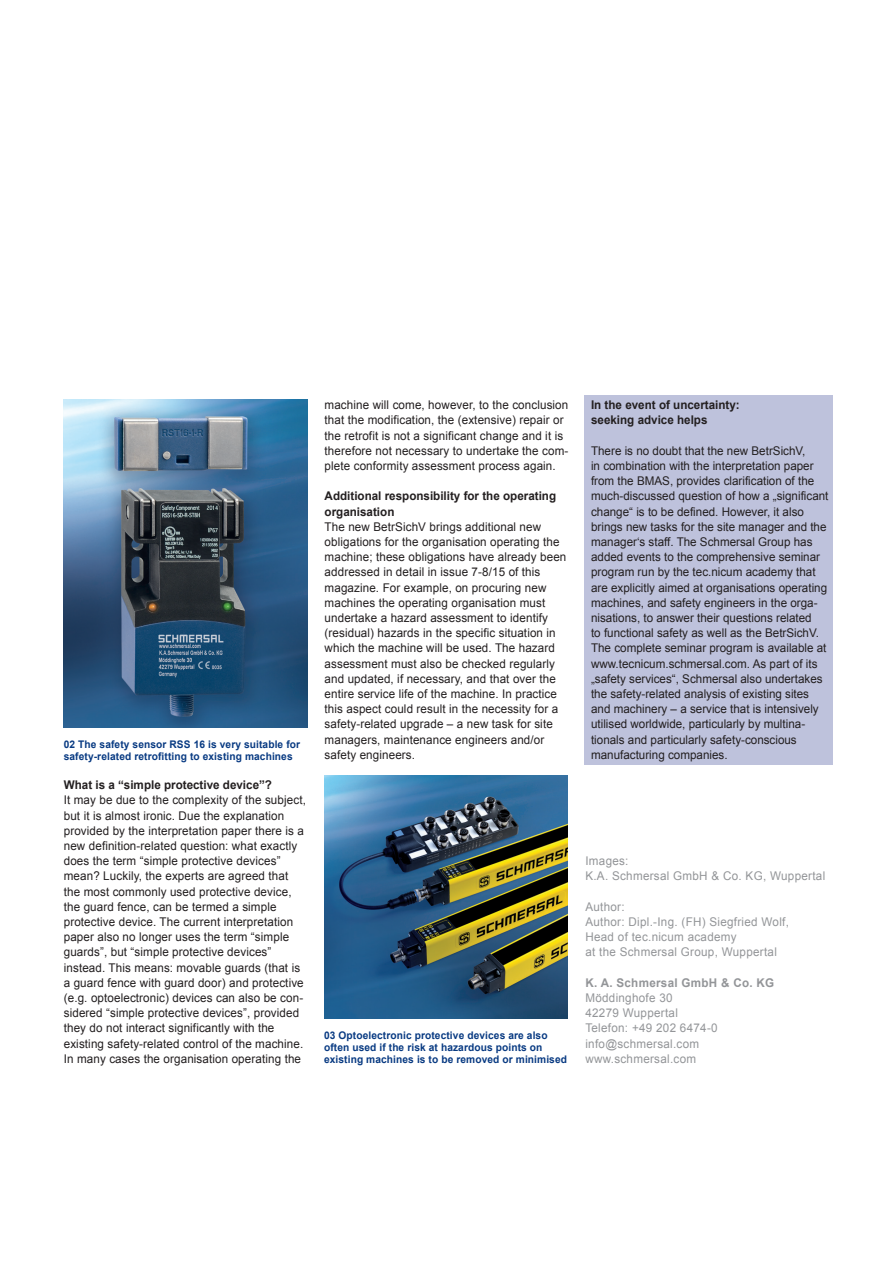
<style>
.page{position:relative;width:893px;height:1263px;background:#fff}
.page>*{position:absolute;margin:0;border:0;box-sizing:border-box;transform-origin:0 0}
.t1{font:12px/15.1px "Arial";letter-spacing:.01em;color:#231f20}
.t2{font:12px/15.1px "Arial";letter-spacing:.025em;color:#939598}
.t3{font:700 12px/15.1px "Arial";color:#231f20}
.t4{font:700 12px "Arial";letter-spacing:.025em;color:#939598}
.t5{font:700 10.5px/12px "Arial";letter-spacing:.01em;color:#083a82}
</style>
<div class="page">
<div style="left:584px;top:395px;width:249px;height:370px;background:#bec2dc"></div>
<img style="left:324px;top:776px;width:244px;height:242px">
<img style="left:64px;top:400px;width:243px;height:327px">
<p class="t5" style="left:64px;top:738px;width:238px">02 The safety sensor RSS 16 is very suitable for safety-related retrofitting to existing machines</p>
<p class="t3" style="left:64px;top:778px;width:210px">What is a “simple protective device”?</p>
<p class="t1" style="left:64px;top:793px;width:244px">It may be due to the complexity of the subject, but it is almost ironic. Due the explanation provided by the interpretation paper there is a new definition-related question: what exactly does the term “simple protective devices” mean? Luckily, the experts are agreed that the most commonly used protective device, the guard fence, can be termed a simple protective device. The current interpretation paper also no longer uses the term “simple guards”, but “simple protective devices” instead. This means: movable guards (that is a guard fence with guard door) and protective (e.g. optoelectronic) devices can also be con&shy;sidered “simple protective devices”, provided they do not interact significantly with the existing safety-related control of the machine.<br>In many cases the organisation operating the</p>
<p class="t1" style="left:325px;top:398px;width:245px">machine will come, however, to the conclusion that the modification, the (extensive) repair or the retrofit is not a significant change and it is therefore not necessary to undertake the com&shy;plete conformity assessment process again.</p>
<p class="t3" style="left:325px;top:489px;width:233px">Additional responsibility for the operating organisation</p>
<p class="t1" style="left:325px;top:519px;width:243px">The new BetrSichV brings additional new obligations for the organisation operating the machine; these obligations have already been addressed in detail in issue 7-8/15 of this magazine. For example, on procuring new machines the operating organisation must undertake a hazard assessment to identify (residual) hazards in the specific situation in which the machine will be used. The hazard assessment must also be checked regularly and updated, if necessary, and that over the entire service life of the machine. In practice this aspect could result in the necessity for a safety-related upgrade – a new task for site managers, maintenance engineers and/or safety engineers.</p>
<p class="t3" style="left:591px;top:398px;width:150px">In the event of uncertainty: seeking advice helps</p>
<p class="t1" style="left:591px;top:443px;width:239px">There is no doubt that the new BetrSichV,<br>in combination with the interpretation paper from the BMAS, provides clarification of the much-discussed question of how a „significant change“ is to be defined. However, it also brings new tasks for the site manager and the manager‘s staff. The Schmersal Group has added events to the comprehensive seminar program run by the tec.nicum academy that are explicitly aimed at organisations operating machines, and safety engineers in the orga&shy;nisations, to answer their questions related<br>to functional safety as well as the BetrSichV.<br>The complete seminar program is available at www.tecnicum.schmersal.com. As part of its „safety services“, Schmersal also undertakes the safety-related analysis of existing sites and machinery – a service that is intensively utilised worldwide, particularly by multina&shy;tionals and particularly safety-conscious manufacturing companies.</p>
<p class="t5" style="left:324px;top:1029px;width:244px">03 Optoelectronic protective devices are also often used if the risk at hazardous points on existing machines is to be removed or minimised</p>
<p class="t2" style="left:585px;top:853px;width:241px">Images:<br>K.A. Schmersal GmbH &amp; Co. KG, Wuppertal</p>
<p class="t2" style="left:585px;top:899px;width:205px">Author:<br>Author: Dipl.-Ing. (FH) Siegfried Wolf,<br>Head of tec.nicum academy<br>at the Schmersal Group, Wuppertal</p>
<p class="t4" style="left:585px;top:974px;width:190px">K. A. Schmersal GmbH &amp; Co. KG</p>
<p class="t2" style="left:585px;top:990px;width:134px">Möddinghofe 30<br>42279 Wuppertal<br>Telefon: +49 202 6474-0 info@schmersal.com www.schmersal.com</p>
</div>
